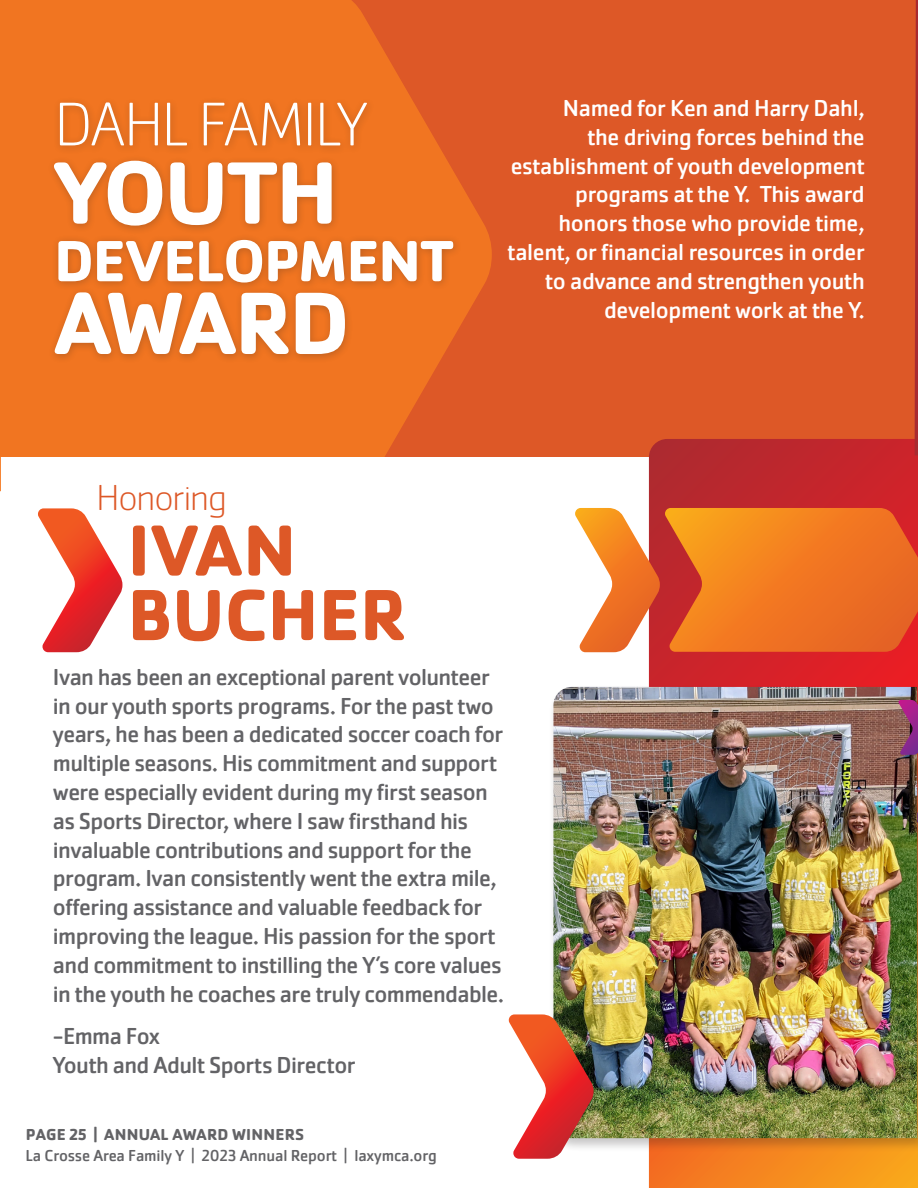
<style>
.page{position:relative;width:918px;height:1188px;background:#fff}
.page>*{position:absolute;margin:0;border:0;box-sizing:border-box;transform-origin:0 0}
.t1{font:700 91.65px "Cachet Pro";letter-spacing:-.03em;color:#fff}
.t2{font:700 75px/64.5px "Cachet Pro";letter-spacing:.005em;color:#dd5827}
.t3{font:200 63.9px "Cachet Pro";letter-spacing:-.025em;color:#fff}
.t4{font:700 60.3px "Cachet Pro";letter-spacing:-.02em;color:#fff}
.t5{font:200 37.5px "Cachet Pro";letter-spacing:-.03em;color:#dd5827}
.t6{font:24px/28.8px "Cachet Pro";letter-spacing:-.025em;color:#636366}
.t7{font:24px/28.8px "Cachet Pro";letter-spacing:-.015em;color:#fff;text-align:right}
.t8{font:16.5px "Cachet Pro";letter-spacing:-.01em;color:#636366}
.t9{font:700 16.5px "Cachet Pro";letter-spacing:.015em;color:#636366}
</style>
<div class="page">
<div style="left:0;top:0;width:918px;height:457px;background:#dd5827"></div>
<svg style="left:0;top:0;width:492px;height:491px;fill:#f17521"></svg>
<div style="left:1px;top:457px;width:917px;height:96px;background:#fff"></div>
<svg style="left:649px;top:439px;width:269px;height:749px"></svg>
<div style="left:549px;top:685px;width:369px;height:467px;background:#231f20;opacity:.25"></div>
<img style="left:553px;top:687px;width:364px;height:451px">
<svg style="left:38px;top:508px;width:84px;height:144px"></svg>
<svg style="left:509px;top:1014px;width:85px;height:145px"></svg>
<svg style="left:575px;top:508px;width:343px;height:144px"></svg>
<div style="left:47px;top:155px;width:415px;height:209px;background:#231f20;opacity:.25"></div>
<div style="left:53px;top:96px;width:322px;height:59px;background:#ea7220"></div>
<svg style="left:915px;top:0;width:3px;height:455px"></svg>
<svg style="left:898px;top:700px;width:20px;height:55px"></svg>
<p class="t3" style="left:55px;top:88px;width:314px">DAHL FAMILY</p>
<p class="t1" style="left:55px;top:136px;width:285px">YOUTH</p>
<p class="t4" style="left:54px;top:224px;width:401px">DEVELOPMENT</p>
<p class="t1" style="left:55px;top:266px;width:297px">AWARD</p>
<p class="t5" style="left:97px;top:477px;width:132px">Honoring</p>
<p class="t2" style="left:127px;top:518px;width:281px">IVAN<br>BUCHER</p>
<p class="t7" style="left:508px;top:94px;width:359px">Named for Ken and Harry Dahl,<br>the driving forces behind the establishment of youth development programs at the Y. This award honors those who provide time, talent, or financial resources in order to advance and strengthen youth development work at the Y.</p>
<p class="t6" style="left:53px;top:663px;width:453px">Ivan has been an exceptional parent volunteer in our youth sports programs. For the past two years, he has been a dedicated soccer coach for multiple seasons. His commitment and support were especially evident during my first season as Sports Director, where I saw firsthand his invaluable contributions and support for the program. Ivan consistently went the extra mile, offering assistance and valuable feedback for improving the league. His passion for the sport and commitment to instilling the Y’s core values in the youth he coaches are truly commendable.</p>
<p class="t6" style="left:53px;top:1022px;width:109px">-Emma Fox</p>
<p class="t6" style="left:53px;top:1051px;width:304px">Youth and Adult Sports Director</p>
<p class="t9" style="left:26px;top:1124px;width:280px">PAGE 25 | ANNUAL AWARD WINNERS</p>
<p class="t8" style="left:26px;top:1146px;width:413px">La Crosse Area Family Y | 2023 Annual Report | laxymca.org</p>
</div>
